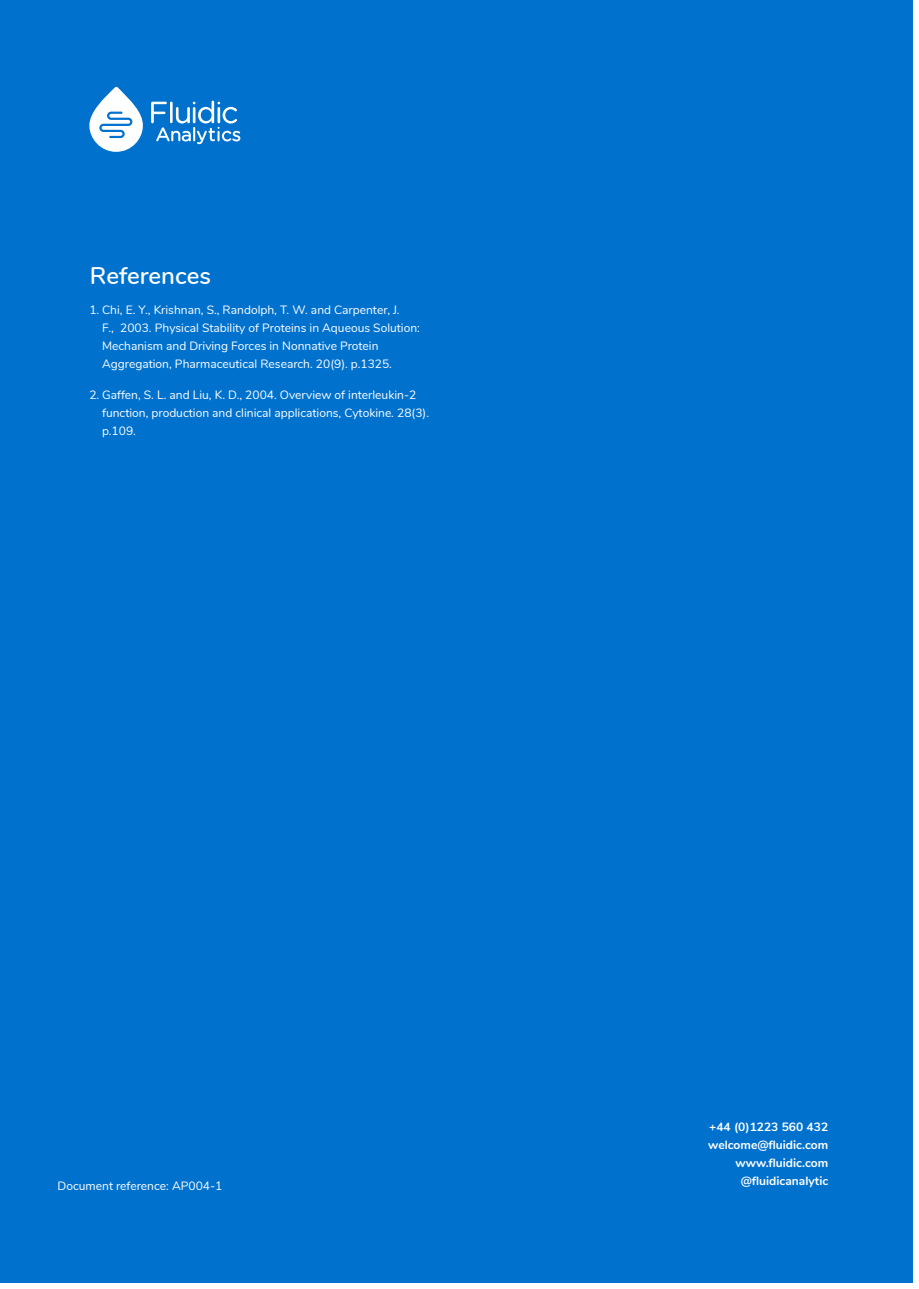
<style>
.page{position:relative;width:919px;height:1289px;background:#fff}
.page>*{position:absolute;margin:0;border:0;box-sizing:border-box;transform-origin:0 0}
.text_heading{font:600 24px "Nunito";color:#fff}
.table_text_bullets_w{font:12px/18px "Nunito";color:#fff}
.t1{font:700 12px "Nunito";color:#fff}
</style>
<div class="page">
<div style="left:0;top:0;width:912px;height:1282px;background:#0072ce"></div>
<svg style="left:89px;top:87px;width:54px;height:65px"></svg>
<svg style="left:151px;top:101px;width:89px;height:43px"></svg>
<p class="text_heading" style="left:90px;top:258px;width:122px">References</p>
<p class="table_text_bullets_w" style="left:102px;top:300px;width:319px;text-indent:-13px">1. Chi, E. Y., Krishnan, S., Randolph, T. W. and Carpenter, J.<br>F., 2003. Physical Stability of Proteins in Aqueous Solution:<br>Mechanism and Driving Forces in Nonnative Protein Aggregation, Pharmaceutical Research. 20(9). p.1325.</p>
<p class="table_text_bullets_w" style="left:102px;top:385px;width:328px;text-indent:-13px">2. Gaffen, S. L. and Liu, K. D., 2004. Overview of interleukin-2 function, production and clinical applications, Cytokine. 28(3). p.109.</p>
<p class="table_text_bullets_w" style="left:58px;top:1176px;width:166px">Document reference: AP004-1</p>
<p class="t1" style="left:709px;top:1117px;width:121px">+44 (0)1223 560 432</p>
<p class="t1" style="left:708px;top:1135px;width:122px">welcome@fluidic.com</p>
<p class="t1" style="left:735px;top:1153px;width:94px">www.fluidic.com</p>
<p class="t1" style="left:740px;top:1171px;width:89px">@fluidicanalytic</p>
</div>
